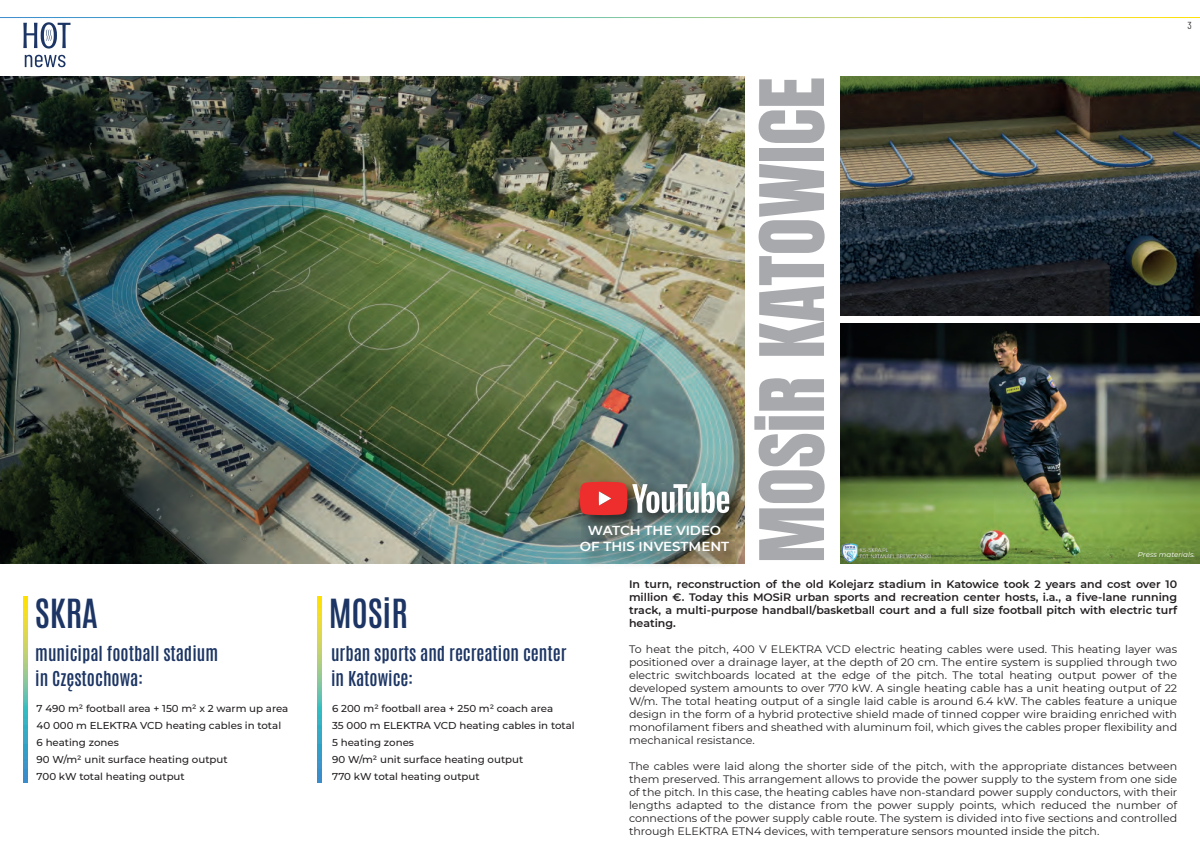
<style>
.page{position:relative;width:1200px;height:850px;background:#fff}
.page>*{position:absolute;margin:0;border:0;box-sizing:border-box;transform-origin:0 0}
.t1{font:75.4px "Anton";color:#a8a9ad}
.t2{font:34.1px "Antonio";color:#1c3564}
.t3{font:17.4px/25.2px "Antonio";color:#1c3564}
.t4{font:600 13.1px/15.7px "Montserrat";color:#fff;text-align:center}
.t5{font:10.8px/13px "Montserrat";color:#231f20;text-align:justify}
.t6{font:600 10.8px/13px "Montserrat";color:#231f20;text-align:justify}
.t7{font:10.2px "Barlow Condensed";color:#3e3e3f;scale:1.04 1}
.t8{font:500 10px/17px "Montserrat";color:#231f20}
.t9{font:italic 7px "Montserrat";color:#fff}
</style>
<div class="page">
<svg style="left:25px;top:55px;width:41px;height:12px"></svg>
<svg style="left:23px;top:22px;width:48px;height:27px"></svg>
<img style="left:840px;top:323px;width:360px;height:240px">
<img style="left:840px;top:76px;width:360px;height:240px">
<img style="left:0;top:77px;width:745px;height:487px">
<svg style="left:317px;top:597px;width:5px;height:186px"></svg>
<svg style="left:23px;top:597px;width:5px;height:186px"></svg>
<img style="left:572px;top:474px;width:173px;height:42px">
<svg style="left:580px;top:482px;width:149px;height:33px"></svg>
<img style="left:572px;top:516px;width:173px;height:48px">
<p class="t4" style="left:580px;top:522px;width:151px">WATCH THE VIDEO<br>OF THIS INVESTMENT</p>
<h1 class="t1" style="left:754px;top:563px;width:487px;rotate:-90deg">MOSiR KATOWICE</h1>
<p class="t7" style="left:1188px;top:18px;width:6px">3</p>
<p class="t9" style="left:1138px;top:550px;width:59px">Press materials.</p>
<h2 class="t2" style="left:329px;top:589px;width:81px">MOSiR</h2>
<h2 class="t2" style="left:35px;top:589px;width:64px">SKRA</h2>
<h3 class="t3" style="left:35px;top:641px;width:184px">municipal football stadium in Częstochowa:</h3>
<h3 class="t3" style="left:331px;top:641px;width:237px">urban sports and recreation center in Katowice:</h3>
<p class="t8" style="left:37px;top:699px;width:253px">7 490 m² football area + 150 m² x 2 warm up area<br>40 000 m ELEKTRA VCD heating cables in total<br>6 heating zones<br>90 W/m² unit surface heating output<br>700 kW total heating output</p>
<p class="t8" style="left:332px;top:699px;width:244px">6 200 m² football area + 250 m² coach area<br>35 000 m ELEKTRA VCD heating cables in total<br>5 heating zones<br>90 W/m² unit surface heating output<br>770 kW total heating output</p>
<p class="t6" style="left:629px;top:577px;width:550px">In turn, reconstruction of the old Kolejarz stadium in Katowice took 2 years and cost over 10 million €. Today this MOSiR urban sports and recreation center hosts, i.a., a five-lane running track, a multi-purpose handball/basketball court and a full size football pitch with electric turf heating.</p>
<p class="t5" style="left:629px;top:642px;width:550px">To heat the pitch, 400 V ELEKTRA VCD electric heating cables were used. This heating layer was positioned over a drainage layer, at the depth of 20 cm. The entire system is supplied through two electric switchboards located at the edge of the pitch. The total heating output power of the developed system amounts to over 770 kW. A single heating cable has a unit heating output of 22<br>W/m. The total heating output of a single laid cable is around 6.4 kW. The cables feature a unique design in the form of a hybrid protective shield made of tinned copper wire braiding enriched with monofilament fibers and sheathed with aluminum foil, which gives the cables proper flexibility and mechanical resistance.</p>
<p class="t5" style="left:629px;top:759px;width:550px">The cables were laid along the shorter side of the pitch, with the appropriate distances between them preserved. This arrangement allows to provide the power supply to the system from one side of the pitch. In this case, the heating cables have non-standard power supply conductors, with their lengths adapted to the distance from the power supply points, which reduced the number of connections of the power supply cable route. The system is divided into five sections and controlled through ELEKTRA ETN4 devices, with temperature sensors mounted inside the pitch.</p>
</div>
